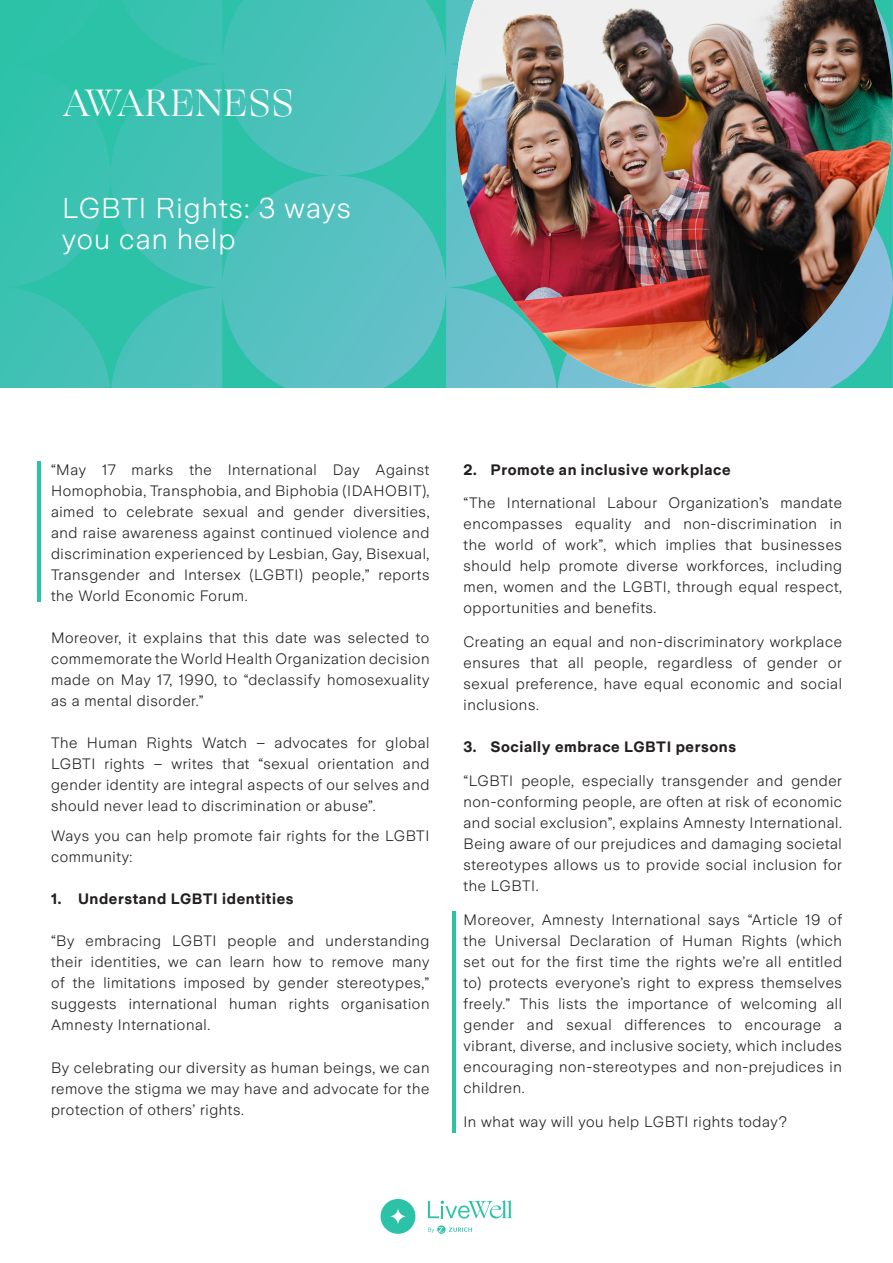
<style>
.page{position:relative;width:893px;height:1263px;background:#fff}
.page>*{position:absolute;margin:0;border:0;box-sizing:border-box;transform-origin:0 0}
.t1{font:37.5px "Ogg";letter-spacing:.04em;color:#fff}
.t2{font:300 28.5px/31.5px "Zurich Sans";letter-spacing:.04em;color:#fff}
.t3{font:300 15px/21px "Zurich Sans";letter-spacing:.04em;color:#231f20;text-align:justify}
.t4{font:700 15px "Zurich Sans";letter-spacing:.04em;color:#231f20}
</style>
<div class="page">
<svg style="left:0;top:0;width:455px;height:387px;background:#43c1b6"></svg>
<img style="left:455px;top:0;width:438px;height:388px">
<hr style="left:37px;top:461px;width:3px;height:140px;background:#2bc2a8">
<hr style="left:452px;top:911px;width:3px;height:222px;background:#2bc2a8">
<svg style="left:428px;top:1225px;width:44px;height:9px"></svg>
<svg style="left:381px;top:1199px;width:34px;height:35px"></svg>
<svg style="left:428px;top:1200px;width:84px;height:18px"></svg>
<p class="t1" style="left:63px;top:79px;width:232px">AWARENESS</p>
<p class="t2" style="left:62px;top:192px;width:290px">LGBTI Rights: 3 ways you can help</p>
<p class="t3" style="left:51px;top:459px;width:380px">“May 17 marks the International Day Against Homophobia, Transphobia, and Biphobia (IDAHOBIT), aimed to celebrate sexual and gender diversities, and raise awareness against continued violence and discrimination experienced by Lesbian, Gay, Bisexual, Transgender and Intersex (LGBTI) people,” reports the World Economic Forum.</p>
<p class="t3" style="left:51px;top:627px;width:380px">Moreover, it explains that this date was selected to commemorate the World Health Organization decision made on May 17, 1990, to “declassify homosexuality as a mental disorder.”</p>
<p class="t3" style="left:51px;top:733px;width:380px">The Human Rights Watch – advocates for global LGBTI rights – writes that “sexual orientation and gender identity are integral aspects of our selves and should never lead to discrimination or abuse”.</p>
<p class="t3" style="left:51px;top:825px;width:380px">Ways you can help promote fair rights for the LGBTI community:</p>
<p class="t4" style="left:51px;top:891px;width:244px">1. Understand LGBTI identities</p>
<p class="t3" style="left:51px;top:931px;width:380px">“By embracing LGBTI people and understanding their identities, we can learn how to remove many of the limitations imposed by gender stereotypes,” suggests international human rights organisation Amnesty International.</p>
<p class="t3" style="left:51px;top:1057px;width:380px">By celebrating our diversity as human beings, we can remove the stigma we may have and advocate for the protection of others’ rights.</p>
<p class="t4" style="left:463px;top:461px;width:269px">2. Promote an inclusive workplace</p>
<p class="t3" style="left:463px;top:493px;width:380px">“The International Labour Organization’s mandate encompasses equality and non-discrimination in the world of work”, which implies that businesses should help promote diverse workforces, including men, women and the LGBTI, through equal respect, opportunities and benefits.</p>
<p class="t3" style="left:463px;top:632px;width:380px">Creating an equal and non-discriminatory workplace ensures that all people, regardless of gender or sexual preference, have equal economic and social inclusions.</p>
<p class="t4" style="left:463px;top:739px;width:274px">3. Socially embrace LGBTI persons</p>
<p class="t3" style="left:463px;top:771px;width:380px">“LGBTI people, especially transgender and gender non-conforming people, are often at risk of economic and social exclusion”, explains Amnesty International.<br>Being aware of our prejudices and damaging societal stereotypes allows us to provide social inclusion for the LGBTI.</p>
<p class="t3" style="left:463px;top:909px;width:380px">Moreover, Amnesty International says “Article 19 of the Universal Declaration of Human Rights (which set out for the first time the rights we’re all entitled to) protects everyone’s right to express themselves freely.” This lists the importance of welcoming all gender and sexual differences to encourage a vibrant, diverse, and inclusive society, which includes encouraging non-stereotypes and non-prejudices in children.</p>
<p class="t3" style="left:463px;top:1111px;width:325px">In what way will you help LGBTI rights today?</p>
</div>
